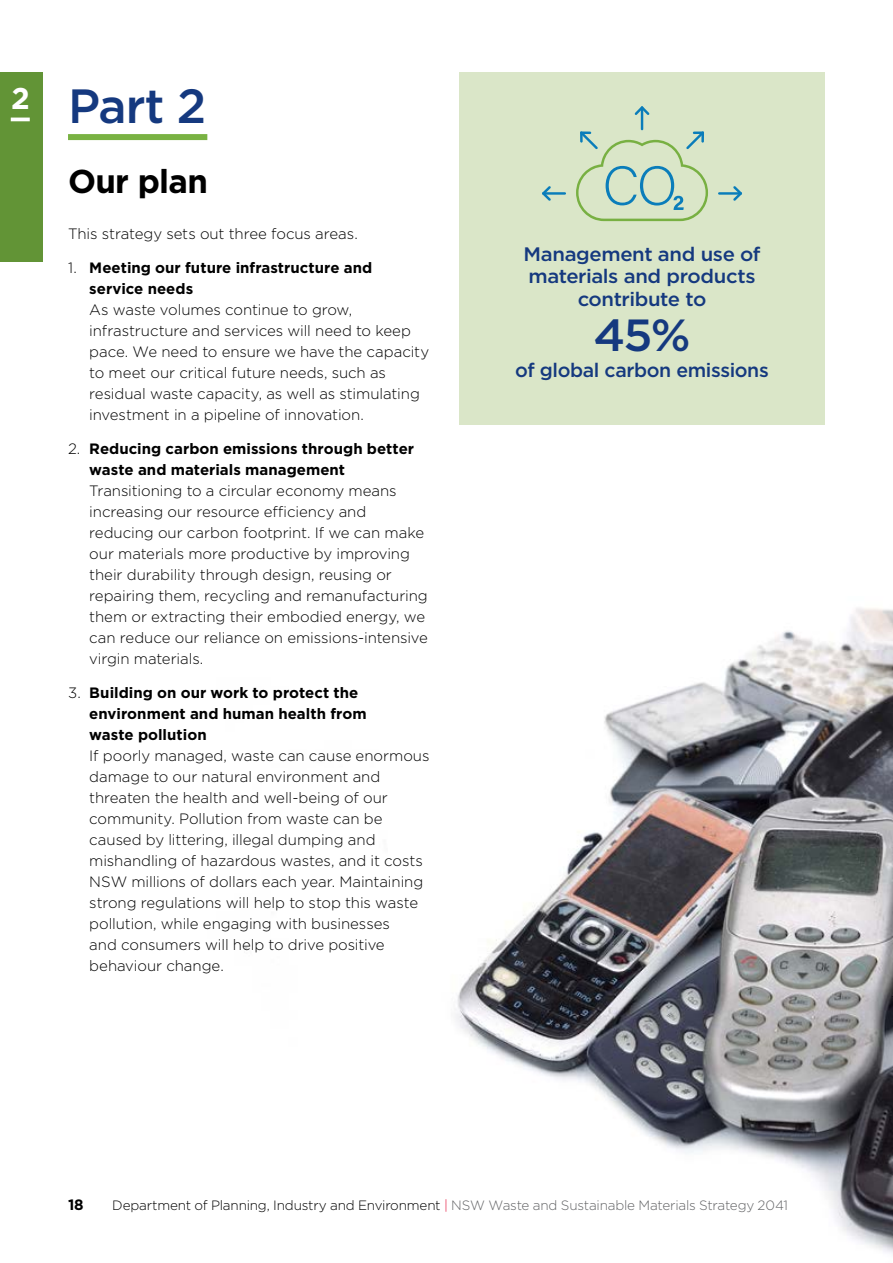
<style>
.page{position:relative;width:893px;height:1263px;background:#fff}
.page>*{position:absolute;margin:0;border:0;box-sizing:border-box;transform-origin:0 0}
.Section_heading{font:500 48px "Gotham";color:#15397f}
.Body_Bold_10pt_Mediu{font:500 45px "Gotham";color:#15397f;scale:1.04 1}
.Heading_1{font:700 33px "Gotham";letter-spacing:-.02em;color:#000}
.t1{font:700 30px "Gotham";color:#fff}
.Body_Bold_10pt_Mediu-2{font:500 19.5px/22.5px "Gotham";letter-spacing:-.02em;color:#15397f;text-align:center;scale:1.04 1}
.Body_Bold_10pt_Mediu-3{font:500 19.5px "Gotham";letter-spacing:-.02em;color:#15397f}
.Body_-_Black_text{font:300 15px/21px "Gotham";letter-spacing:-.005em;color:#000}
.t2{font:700 15px "Gotham";color:#000}
.t3{font:300 13.5px "Gotham";letter-spacing:-.015em;color:#000}
.s1{font-weight:700}
.s2{color:#e3173e}
.s3{color:#636466}
</style>
<div class="page">
<img style="left:244px;top:608px;width:649px;height:646px">
<div style="left:68px;top:134px;width:139px;height:6px;background:#79b243"></div>
<div style="left:459px;top:72px;width:366px;height:353px;background:#dae6c8"></div>
<hr style="left:641px;top:106px;width:2px;height:24px;background:#0a7dba">
<svg style="left:635px;top:106px;width:14px;height:9px"></svg>
<hr style="left:718px;top:192px;width:24px;height:3px;background:#0a7dba">
<svg style="left:733px;top:186px;width:9px;height:15px"></svg>
<hr style="left:542px;top:192px;width:24px;height:3px;background:#0a7dba">
<svg style="left:542px;top:186px;width:9px;height:15px"></svg>
<svg style="left:576px;top:131px;width:132px;height:90px"></svg>
<div style="left:0;top:72px;width:43px;height:189px;background:#629436"></div>
<hr style="left:11px;top:118px;width:19px;height:3px;background:#fff">
<h3 class="t1" style="left:11px;top:79px;width:20px">2</h3>
<p class="Section_heading" style="left:68px;top:75px;width:140px">Part 2</p>
<h2 class="Heading_1" style="left:68px;top:159px;width:142px">Our plan</h2>
<p class="Body_-_Black_text" style="left:68px;top:223px;width:291px">This strategy sets out three focus areas.</p>
<p class="Body_-_Black_text" style="left:89px;top:257px;width:341px;text-indent:-21px">1. <span class="s1">Meeting our future infrastructure and service needs<br></span>As waste volumes continue to grow, infrastructure and services will need to keep pace. We need to ensure we have the capacity to meet our critical future needs, such as residual waste capacity, as well as stimulating investment in a pipeline of innovation.</p>
<p class="Body_-_Black_text" style="left:89px;top:438px;width:340px;text-indent:-21px">2. <span class="s1">Reducing carbon emissions through better waste and materials management </span>Transitioning to a circular economy means increasing our resource efficiency and reducing our carbon footprint. If we can make our materials more productive by improving their durability through design, reusing or repairing them, recycling and remanufacturing them or extracting their embodied energy, we can reduce our reliance on emissions-intensive virgin materials.</p>
<p class="Body_-_Black_text" style="left:89px;top:681px;width:342px;text-indent:-21px">3. <span class="s1">Building on our work to protect the environment and human health from<br>waste pollution<br></span>If poorly managed, waste can cause enormous damage to our natural environment and threaten the health and well-being of our community. Pollution from waste can be caused by littering, illegal dumping and mishandling of hazardous wastes, and it costs NSW millions of dollars each year. Maintaining strong regulations will help to stop this waste pollution, while engaging with businesses<br>and consumers will help to drive positive behaviour change.</p>
<p class="Body_Bold_10pt_Mediu-2" style="left:523px;top:242px;width:229px">Management and use of materials and products contribute to</p>
<p class="Body_Bold_10pt_Mediu" style="left:593px;top:305px;width:95px">45%</p>
<p class="Body_Bold_10pt_Mediu-3" style="left:515px;top:358px;width:255px">of global carbon emissions</p>
<p class="t2" style="left:68px;top:1195px;width:17px">18</p>
<p class="t3" style="left:112px;top:1197px;width:677px">Department of Planning, Industry and Environment <span class="s2">|</span> <span class="s3">NSW Waste and Sustainable Materials Strategy 2041</span></p>
</div>
